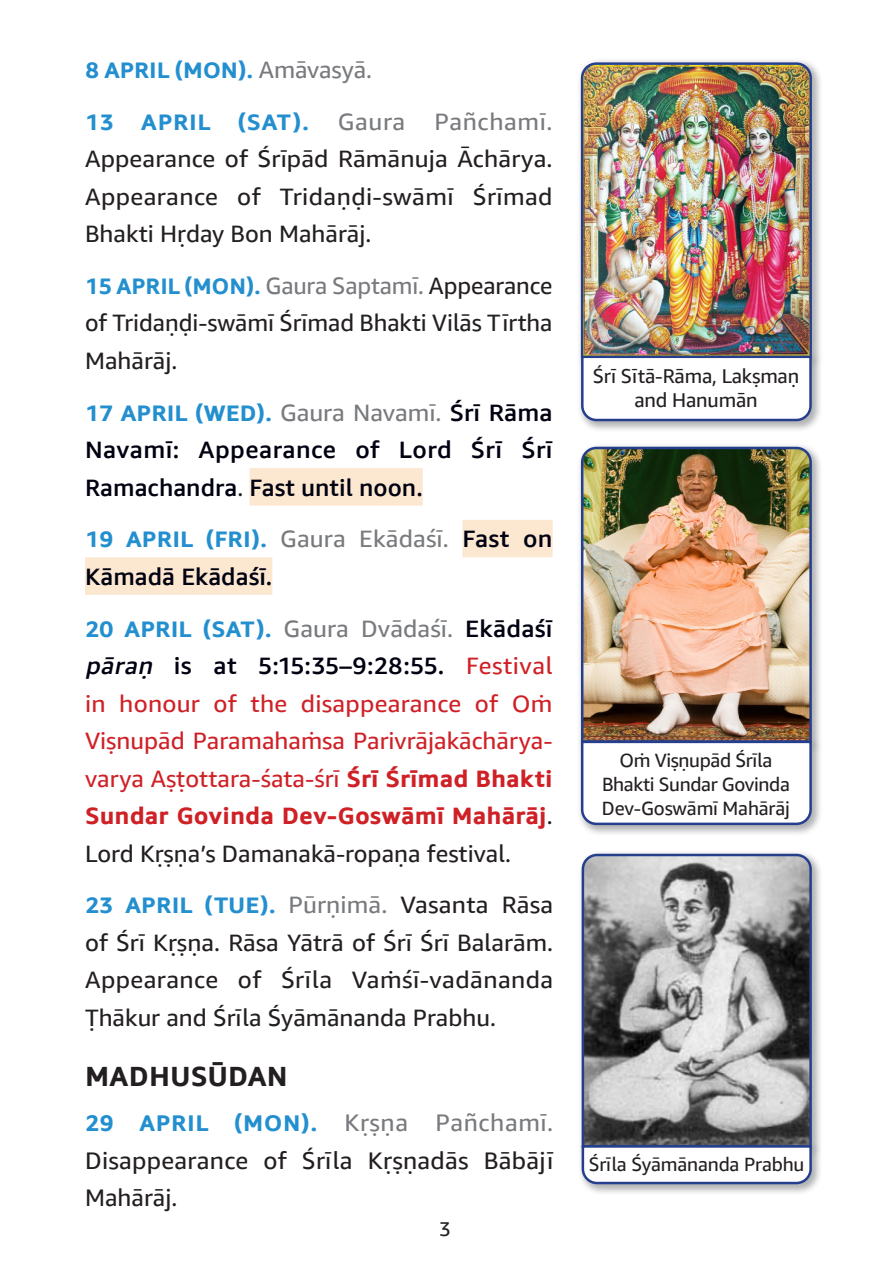
<style>
.page{position:relative;width:886px;height:1276px;background:#fff}
.page>*{position:absolute;margin:0;border:0;box-sizing:border-box;transform-origin:0 0}
.Month_secondary{font:700 27.75px "Ember Math";color:#231f20}
.English_text{font:24px/38px "Ember Math";letter-spacing:.01em;color:#231f20;text-align:justify}
.English_text-2{font:23.75px/37.5px "Ember Math";color:#231f20;text-align:justify}
.English_text-3{font:23.75px/37.5px "Ember Math";color:#cf2026;text-align:justify}
.English_text-4{font:500 23.75px/37.5px "Ember Math";color:#000111}
.English_text-5{font:700 22.5px "Ember Math";letter-spacing:-.005em;color:#238fcf}
.t1{font:20px/24.2px "Ember Math";letter-spacing:-.01em;color:#231f20;text-align:center}
.t2{font:19.25px "Ember Math";letter-spacing:-.01em;color:#231f20}
.s1{font-weight:400;font-size:23.75px;color:#787a7d}
.s2{font-weight:700;font-size:22.5px;color:#238fcf}
.s3{color:#787a7d}
.s4{font-weight:400;font-size:23.75px;color:#231f20}
.s5{font-weight:500;font-size:23.75px;color:#000111}
.s6{font-weight:400;color:#231f20}
.s7{font-weight:500;font-style:italic;color:#000111}
.s8{font-weight:500;color:#000111}
.s9{font-weight:700}
.s10{color:#231f20}
.s11{font-weight:700;font-size:22.75px;color:#238fcf}
</style>
<div class="page">
<div style="left:249px;top:468px;width:174px;height:37px;background:#fce7d1"></div>
<div style="left:462px;top:520px;width:91px;height:37px;background:#fce7d1"></div>
<div style="left:85px;top:557px;width:187px;height:38px;background:#fce7d1"></div>
<div style="left:577px;top:58px;width:246px;height:312px;background:#787a7d;opacity:.36"></div>
<img style="left:580px;top:61px;width:233px;height:290px">
<div style="left:577px;top:351px;width:245px;height:81px;background:#787a7d;opacity:.36"></div>
<svg style="left:580px;top:354px;width:233px;height:68px"></svg>
<div style="left:577px;top:849px;width:246px;height:309px;background:#787a7d;opacity:.36"></div>
<svg style="left:580px;top:852px;width:233px;height:289px;background:#949597"></svg>
<div style="left:577px;top:1141px;width:246px;height:54px;background:#787a7d;opacity:.36"></div>
<svg style="left:580px;top:1144px;width:233px;height:41px"></svg>
<div style="left:577px;top:442px;width:245px;height:312px;background:#787a7d;opacity:.36"></div>
<img style="left:580px;top:445px;width:233px;height:291px">
<div style="left:577px;top:736px;width:245px;height:100px;background:#787a7d;opacity:.36"></div>
<svg style="left:580px;top:739px;width:233px;height:87px"></svg>
<p class="English_text-5" style="left:85px;top:55px;width:288px">8 APRIL (MON). <span class="s1">Amāvasyā.</span></p>
<p class="English_text-2" style="left:85px;top:102px;width:469px"><span class="s2">13 APRIL (SAT).</span> <span class="s3">Gaura Pañchamī.<br></span>Appearance of Śrīpād Rāmānuja Āchārya.<br>Appearance of Tridaṇḍi-swāmī Śrīmad Bhakti Hṛday Bon Mahārāj.</p>
<p class="English_text-5" style="left:85px;top:271px;width:469px">15 APRIL (MON). <span class="s1">Gaura Saptamī.</span> <span class="s4">Appearance</span></p>
<p class="English_text-2" style="left:85px;top:304px;width:469px">of Tridaṇḍi-swāmī Śrīmad Bhakti Vilās Tīrtha<br>Mahārāj.</p>
<p class="English_text-5" style="left:85px;top:398px;width:469px">17 APRIL (WED). <span class="s1">Gaura Navamī.</span> <span class="s5">Śrī Rāma</span></p>
<p class="English_text-4" style="left:85px;top:430px;width:469px">Navamī: Appearance of Lord Śrī Śrī<br>Ramachandra<span class="s6">.</span> Fast until noon.</p>
<p class="English_text-5" style="left:85px;top:524px;width:469px">19 APRIL (FRI). <span class="s1">Gaura Ekādaśī.</span> <span class="s5">Fast on</span></p>
<p class="English_text-4" style="left:85px;top:557px;width:189px">Kāmadā Ekādaśī.</p>
<p class="English_text-5" style="left:85px;top:614px;width:469px">20 APRIL (SAT). <span class="s1">Gaura Dvādaśī.</span> <span class="s5">Ekādaśī</span></p>
<p class="English_text-3" style="left:85px;top:646px;width:469px"><span class="s7">pāraṇ</span> <span class="s8">is at 5:15:35–9:28:55.</span> Festival in honour of the disappearance of Oṁ Viṣnupād Paramahaṁsa Parivrājakāchārya&shy;varya Aṣṭottara-śata-śrī <span class="s9">Śrī Śrīmad Bhakti Sundar Govinda Dev-Goswāmī Mahārāj</span><span class="s10">.<br>Lord Kṛṣṇa’s Damanakā-ropaṇa festival.</span></p>
<p class="English_text-5" style="left:85px;top:890px;width:470px">23 APRIL (TUE). <span class="s1">Pūrṇimā.</span> <span class="s4">Vasanta Rāsa</span></p>
<p class="English_text-2" style="left:85px;top:923px;width:470px">of Śrī Kṛṣṇa. Rāsa Yātrā of Śrī Śrī Balarām.<br>Appearance of Śrīla Vaṁśī-vadānanda Ṭhākur and Śrīla Śyāmānanda Prabhu.</p>
<p class="Month_secondary" style="left:85px;top:1057px;width:204px">MADHUSŪDAN</p>
<p class="English_text" style="left:85px;top:1102px;width:470px"><span class="s11">29 APRIL (MON).</span> <span class="s3">Kṛṣṇa Pañchamī.<br></span>Disappearance of Śrīla Kṛṣṇadās Bābājī Mahārāj.</p>
<p class="t1" style="left:439px;top:1215px;width:13px">3</p>
<p class="t1" style="left:593px;top:363px;width:208px">Śrī Sītā-Rāma, Lakṣmaṇ and Hanumān</p>
<p class="t2" style="left:619px;top:747px;width:154px">Oṁ Viṣṇupād Śrīla</p>
<p class="t2" style="left:602px;top:771px;width:189px">Bhakti Sundar Govinda</p>
<p class="t2" style="left:602px;top:795px;width:190px">Dev-Goswāmī Mahārāj</p>
<p class="t2" style="left:589px;top:1151px;width:217px">Śrīla Śyāmānanda Prabhu</p>
</div>
